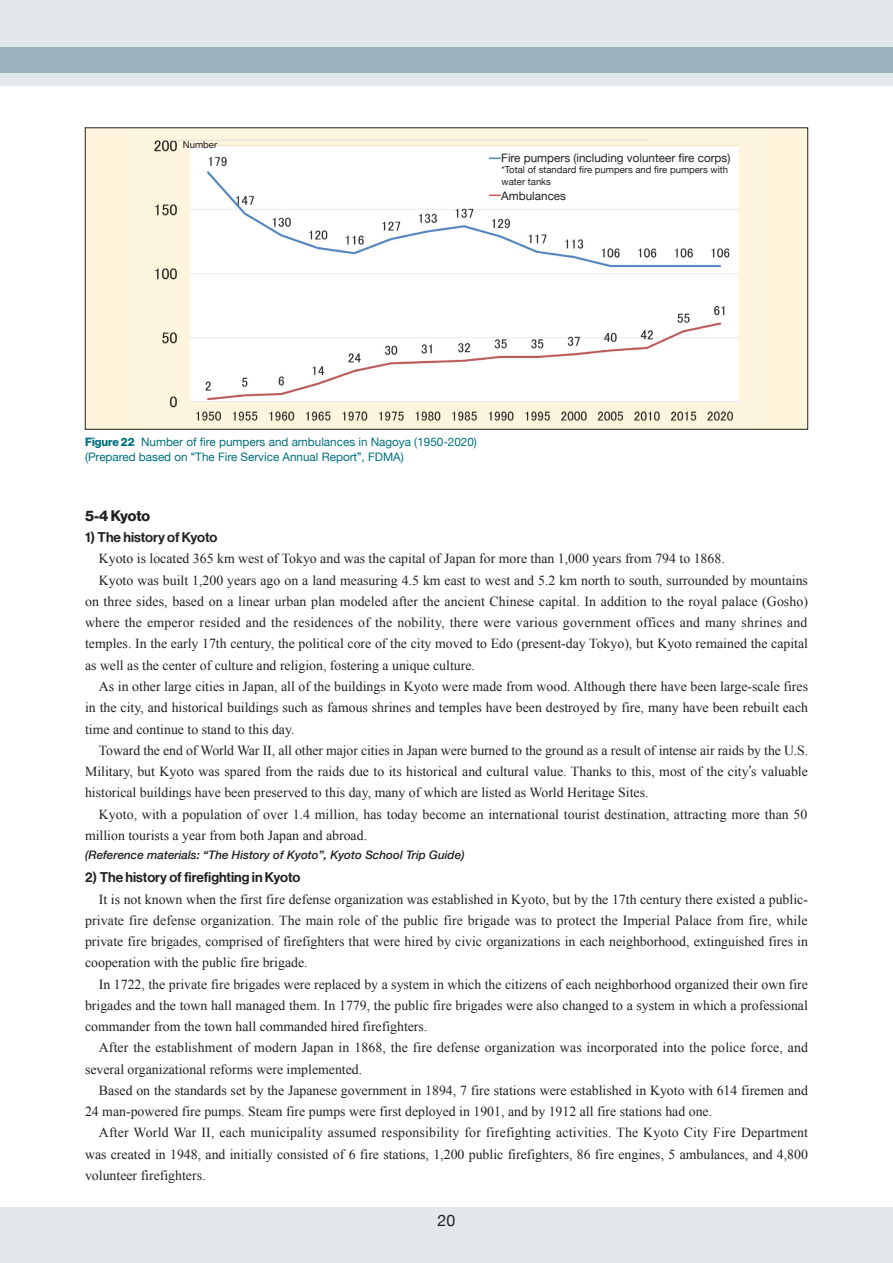
<style>
.page{position:relative;width:893px;height:1263px;background:#fff}
.page>*{position:absolute;margin:0;border:0;box-sizing:border-box;transform-origin:0 0}
.t1{font:15.9px "Helvetica Neue";color:#231f20}
.t2{font:14.85px "N Haas Grotesk DS Pro 75 Bd";letter-spacing:-.015em;color:#231f20}
.t3{font:13.8px/21.3px "Times New Roman";color:#231f20;text-align:justify}
.t4{font:13.8px "N Haas Grotesk DS Pro 65 Md";color:#231f20}
.t5{font:11.7px/14.5px "Helvetica Neue";color:#01707e}
.t6{font:italic 500 11.7px "Helvetica Neue";color:#231f20}
.t7{font:11.7px "Helvetica Neue";color:#231f20}
.t8{font:9.6px/11.7px "Helvetica Neue";color:#231f20}
.s1{font-family:"Futo Go B101 Pr 6 N";font-weight:700;font-size:17.55px;color:#5287b7}
.s2{font-family:"Futo Go B101 Pr 6 N";font-weight:700;font-size:17.55px;color:#c9575d}
.s3{font-family:"N Haas Grotesk DS Pro 75 Bd"}
.s4{font-family:"Futo Go B101 Pr 6 N";font-weight:700}
.s5{font-family:"Ryumin Pr 6 N";font-weight:500}
</style>
<div class="page">
<div style="left:0;top:1208px;width:893px;height:55px;background:#e2e8eb"></div>
<div style="left:0;top:0;width:893px;height:85px;background:#e2e8eb"></div>
<div style="left:0;top:47px;width:893px;height:25px;background:#9bb4bd"></div>
<div style="left:85px;top:128px;width:723px;height:301px;background:#fef5dc"></div>
<img style="left:154px;top:139px;width:585px;height:282px">
<hr style="left:172px;top:140px;width:475px;height:1px;background:#dcdddf">
<div style="left:485px;top:151px;width:246px;height:51px;background:#fff"></div>
<p class="t8" style="left:183px;top:139px;width:36px">Number</p>
<p class="t7" style="left:489px;top:150px;width:243px"><span class="s1">―</span> Fire pumpers (including volunteer fire corps)</p>
<p class="t8" style="left:501px;top:164px;width:228px">*Total of standard fire pumpers and fire pumpers with water tanks</p>
<p class="t7" style="left:489px;top:187px;width:79px"><span class="s2">―</span>Ambulances</p>
<p class="t5" style="left:85px;top:435px;width:393px"><span class="s3">Figure 22</span> Number of fire pumpers and ambulances in Nagoya (1950-2020) (Prepared based on <span class="s4">“</span>The Fire Service Annual Report<span class="s4">”</span>, FDMA)</p>
<p class="t2" style="left:85px;top:507px;width:67px">5-4 Kyoto</p>
<p class="t4" style="left:85px;top:529px;width:134px">1) The history of Kyoto</p>
<p class="t3" style="left:99px;top:548px;width:627px">Kyoto is located 365 km west of Tokyo and was the capital of Japan for more than 1,000 years from 794 to 1868.</p>
<p class="t3" style="left:99px;top:569px;width:711px">Kyoto was built 1,200 years ago on a land measuring 4.5 km east to west and 5.2 km north to south, surrounded by mountains</p>
<p class="t3" style="left:85px;top:590px;width:724px">on three sides, based on a linear urban plan modeled after the ancient Chinese capital. In addition to the royal palace (Gosho)</p>
<p class="t3" style="left:85px;top:612px;width:724px">where the emperor resided and the residences of the nobility, there were various government offices and many shrines and</p>
<p class="t3" style="left:85px;top:633px;width:724px">temples. In the early 17th century, the political core of the city moved to Edo (present-day Tokyo), but Kyoto remained the capital</p>
<p class="t3" style="left:85px;top:654px;width:391px">as well as the center of culture and religion, fostering a unique culture.</p>
<p class="t3" style="left:99px;top:675px;width:711px">As in other large cities in Japan, all of the buildings in Kyoto were made from wood. Although there have been large-scale fires</p>
<p class="t3" style="left:85px;top:697px;width:725px">in the city, and historical buildings such as famous shrines and temples have been destroyed by fire, many have been rebuilt each</p>
<p class="t3" style="left:85px;top:718px;width:211px">time and continue to stand to this day.</p>
<p class="t3" style="left:99px;top:739px;width:711px">Toward the end of World War II, all other major cities in Japan were burned to the ground as a result of intense air raids by the U.S.</p>
<p class="t3" style="left:85px;top:760px;width:724px">Military, but Kyoto was spared from the raids due to its historical and cultural value. Thanks to this, most of the city<span class="s5">ʼ</span>s valuable</p>
<p class="t3" style="left:85px;top:782px;width:565px">historical buildings have been preserved to this day, many of which are listed as World Heritage Sites.</p>
<p class="t3" style="left:99px;top:803px;width:710px">Kyoto, with a population of over 1.4 million, has today become an international tourist destination, attracting more than 50</p>
<p class="t3" style="left:85px;top:824px;width:284px">million tourists a year from both Japan and abroad.</p>
<p class="t6" style="left:85px;top:845px;width:381px">(Reference materials: “The History of Kyoto”, Kyoto School Trip Guide)</p>
<p class="t4" style="left:85px;top:869px;width:217px">2) The history of firefighting in Kyoto</p>
<p class="t3" style="left:85px;top:888px;width:724px;text-indent:14px">It is not known when the first fire defense organization was established in Kyoto, but by the 17th century there existed a public&shy;private fire defense organization. The main role of the public fire brigade was to protect the Imperial Palace from fire, while private fire brigades, comprised of firefighters that were hired by civic organizations in each neighborhood, extinguished fires in cooperation with the public fire brigade.</p>
<p class="t3" style="left:85px;top:973px;width:724px;text-indent:14px">In 1722, the private fire brigades were replaced by a system in which the citizens of each neighborhood organized their own fire brigades and the town hall managed them. In 1779, the public fire brigades were also changed to a system in which a professional commander from the town hall commanded hired firefighters.</p>
<p class="t3" style="left:85px;top:1037px;width:724px;text-indent:14px">After the establishment of modern Japan in 1868, the fire defense organization was incorporated into the police force, and several organizational reforms were implemented.</p>
<p class="t3" style="left:85px;top:1079px;width:724px;text-indent:14px">Based on the standards set by the Japanese government in 1894, 7 fire stations were established in Kyoto with 614 firemen and<br>24 man-powered fire pumps. Steam fire pumps were first deployed in 1901, and by 1912 all fire stations had one.</p>
<p class="t3" style="left:85px;top:1122px;width:725px;text-indent:14px">After World War II, each municipality assumed responsibility for firefighting activities. The Kyoto City Fire Department was created in 1948, and initially consisted of 6 fire stations, 1,200 public firefighters, 86 fire engines, 5 ambulances, and 4,800 volunteer firefighters.</p>
<p class="t1" style="left:438px;top:1209px;width:19px">20</p>
</div>
